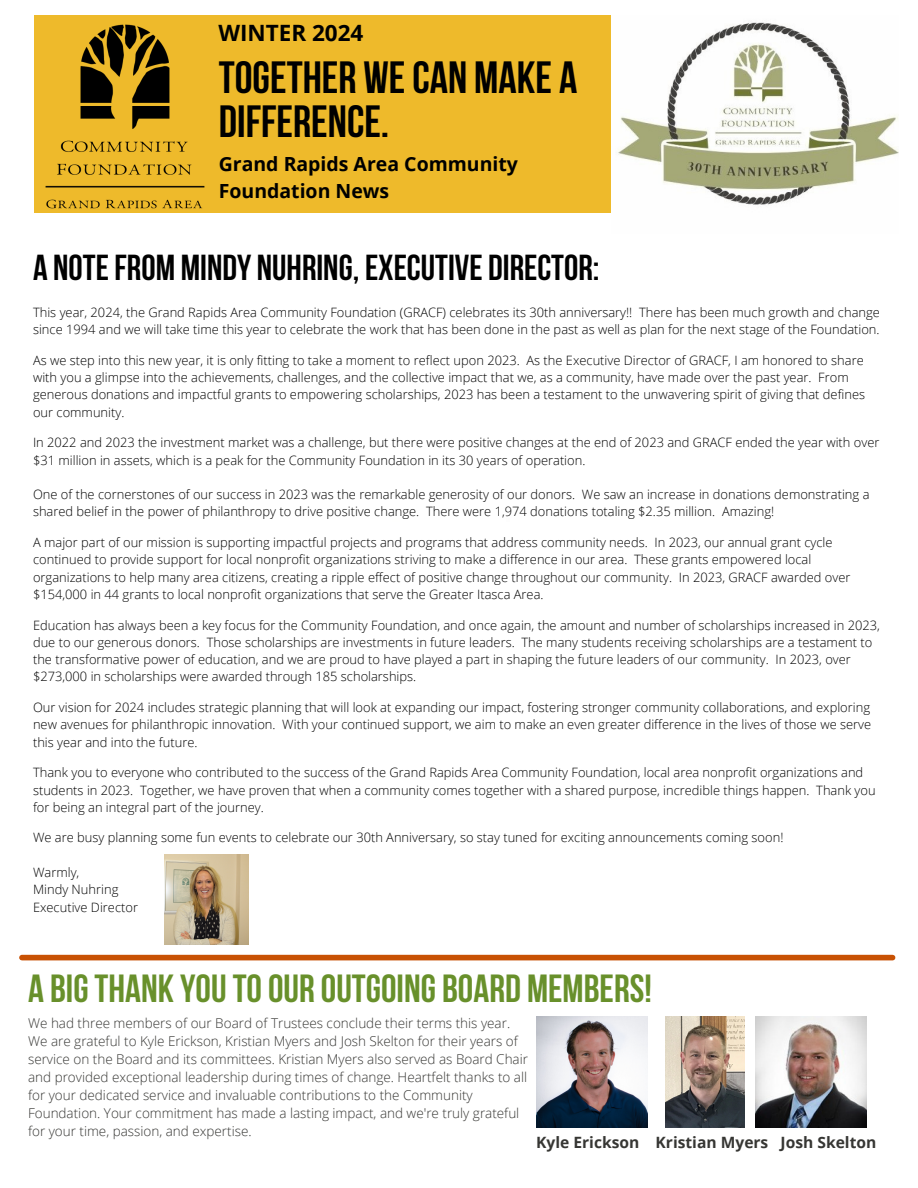
<style>
.page{position:relative;width:918px;height:1188px;background:#fff}
.page>*{position:absolute;margin:0;border:0;box-sizing:border-box;transform-origin:0 0}
.t1{font:700 45px/43.8px "Bebas Neue";color:#000}
.t2{font:700 39.15px "Bebas Neue";color:#68902b}
.t3{font:700 36px "Bebas Neue";color:#000}
.t4{font:700 22.5px "Open Sans";color:#000}
.t5{font:700 19.5px/27px "Open Sans";color:#000}
.t6{font:700 15.6px "Open Sans";color:#363633}
.t7{font:300 13.5px/18px "Open Sans";color:#363633}
.t8{font:300 12.9px/17.4px "Open Sans";color:#000}
</style>
<div class="page">
<div style="left:34px;top:16px;width:671px;height:196px;background:#eeba2b"></div>
<img style="left:44px;top:24px;width:162px;height:189px">
<div style="left:22px;top:955px;width:871px;height:5px;background:#c85103"></div>
<img style="left:165px;top:854px;width:83px;height:90px">
<img style="left:755px;top:1016px;width:112px;height:112px">
<img style="left:665px;top:1016px;width:79px;height:112px">
<img style="left:536px;top:1016px;width:112px;height:112px">
<img style="left:612px;top:16px;width:287px;height:196px">
<p class="t4" style="left:218px;top:17px;width:147px">WINTER 2024</p>
<p class="t1" style="left:219px;top:60px;width:360px">TOGETHER WECAN MAKE A<br>DIFFERENCE.</p>
<p class="t5" style="left:219px;top:150px;width:301px">Grand Rapids Area Community<br>Foundation News</p>
<p class="t3" style="left:33px;top:253px;width:568px">A NOTE FROM MINDY NUHRING, EXECUTIVE DIRECTOR:</p>
<p class="t8" style="left:33px;top:303px;width:848px">This year, 2024, the Grand Rapids Area Community Foundation (GRACF) celebrates its 30th anniversary!! There has been much growth and change since 1994 and we will take time this year to celebrate the work that has been done in the past as well as plan for the next stage of the Foundation.</p>
<p class="t8" style="left:33px;top:351px;width:834px">As we step into this new year, it is only fitting to take a moment to reflect upon 2023. As the Executive Director of GRACF, I am honored to share with you a glimpse into the achievements, challenges, and the collective impact that we, as a community, have made over the past year. From generous donations and impactful grants to empowering scholarships, 2023 has been a testament to the unwavering spirit of giving that defines our community.</p>
<p class="t8" style="left:33px;top:433px;width:848px">In 2022 and 2023 the investment market was a challenge, but there were positive changes at the end of 2023 and GRACF ended the year with over $31 million in assets, which is a peak for the Community Foundation in its 30 years of operation.</p>
<p class="t8" style="left:33px;top:485px;width:838px">One of the cornerstones of our success in 2023 was the remarkable generosity of our donors. We saw an increase in donations demonstrating a shared belief in the power of philanthropy to drive positive change. There were 1,974 donations totaling $2.35 million. Amazing!</p>
<p class="t8" style="left:33px;top:533px;width:819px">A major part of our mission is supporting impactful projects and programs that address community needs. In 2023, our annual grant cycle continued to provide support for local nonprofit organizations striving to make a difference in our area. These grants empowered local organizations to help many area citizens, creating a ripple effect of positive change throughout our community. In 2023, GRACF awarded over $154,000 in 44 grants to local nonprofit organizations that serve the Greater Itasca Area.</p>
<p class="t8" style="left:33px;top:616px;width:848px">Education has always been a key focus for the Community Foundation, and once again, the amount and number of scholarships increased in 2023, due to our generous donors. Those scholarships are investments in future leaders. The many students receiving scholarships are a testament to the transformative power of education, and we are proud to have played a part in shaping the future leaders of our community. In 2023, over $273,000 in scholarships were awarded through 185 scholarships.</p>
<p class="t8" style="left:33px;top:698px;width:840px;text-align:justify">Our vision for 2024 includes strategic planning that will look at expanding our impact, fostering stronger community collaborations, and exploring new avenues for philanthropic innovation. With your continued support, we aim to make an even greater difference in the lives of those we serve this year and into the future.</p>
<p class="t8" style="left:33px;top:763px;width:844px">Thank you to everyone who contributed to the success of the Grand Rapids Area Community Foundation, local area nonprofit organizations and students in 2023. Together, we have proven that when a community comes together with a shared purpose, incredible things happen. Thank you for being an integral part of the journey.</p>
<p class="t8" style="left:33px;top:829px;width:752px">We are busy planning some fun events to celebrate our 30th Anniversary, so stay tuned for exciting announcements coming soon!</p>
<h2 class="t8" style="left:33px;top:863px;width:48px">Warmly,</h2>
<p class="t8" style="left:33px;top:881px;width:87px">Mindy Nuhring</p>
<p class="t8" style="left:33px;top:898px;width:107px">Executive Director</p>
<h1 class="t2" style="left:28px;top:973px;width:625px">A BIGTHANK YOUTO OUR OUTGOING BOARD MEMBERS!</h1>
<p class="t7" style="left:28px;top:1014px;width:502px">We had three members of our Board of Trustees conclude their terms this year.<br>We are grateful to Kyle Erickson, Kristian Myers and Josh Skelton for their years of service on the Board and its committees. Kristian Myers also served as Board Chair and provided exceptional leadership during times of change. Heartfelt thanks to all for your dedicated service and invaluable contributions to the Community Foundation. Your commitment has made a lasting impact, and we're truly grateful for your time, passion, and expertise.</p>
<p class="t6" style="left:536px;top:1131px;width:342px">Kyle Erickson Kristian Myers Josh Skelton</p>
</div>
